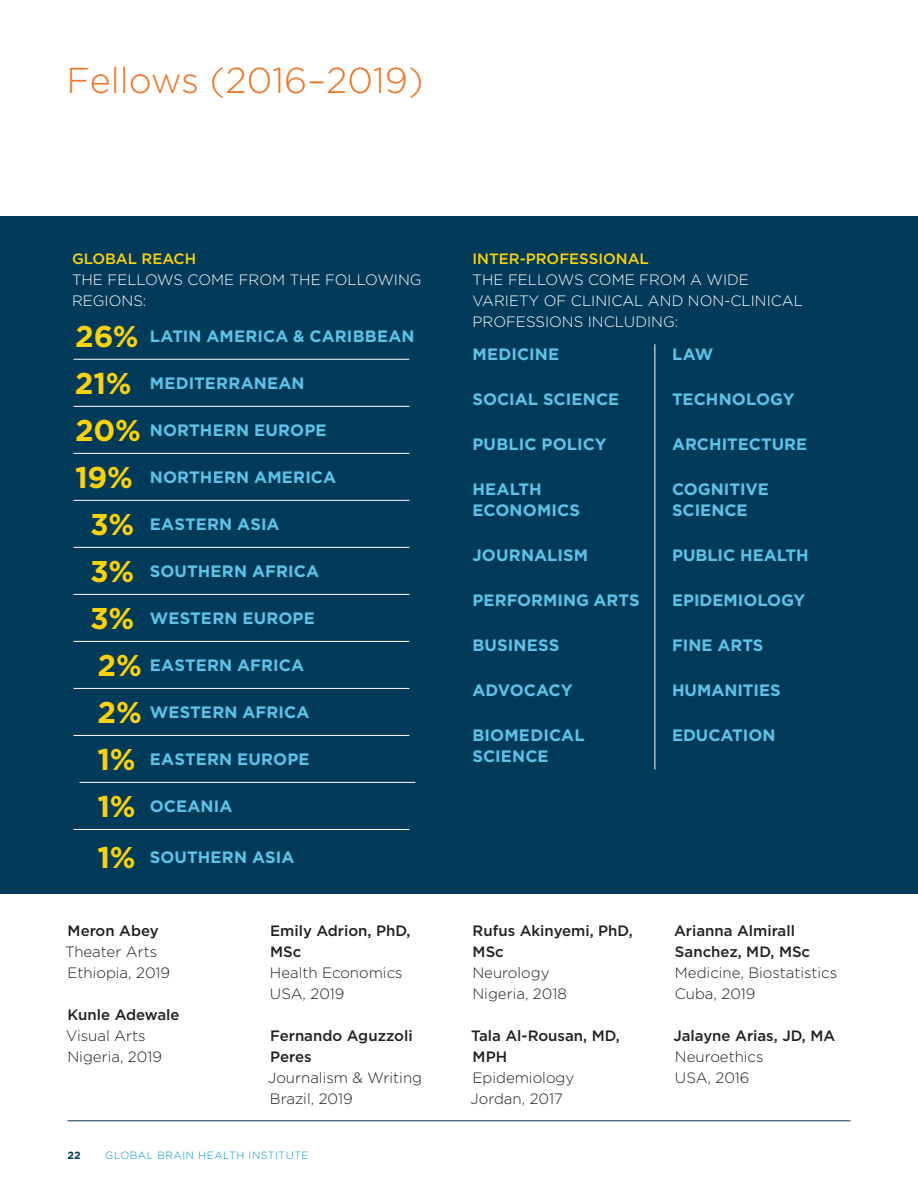
<style>
.page{position:relative;width:918px;height:1188px;background:#fff}
.page>*{position:absolute;margin:0;border:0;box-sizing:border-box;transform-origin:0 0}
.t1{font:300 36px "Gotham";letter-spacing:-.005em;color:#f07626}
.t2{font:700 30px "Gotham";color:#fed304}
.t3{font:700 16.5px/21px "Gotham";letter-spacing:.005em;color:#5cc4e8}
.BODY{font:300 15px/21px "Gotham";color:#231f20}
.BODY_HEADER{font:300 15px/21px "Gotham";color:#fff}
.BODY-2{font:500 15px/21px "Gotham";color:#231f20}
.t4{font:300 10.5px "Gotham";letter-spacing:.05em;color:#0094c8}
.t5{font:700 10.5px "Gotham";color:#023b5a}
.s1{font-weight:500;color:#fed304}
.s2{font-weight:500}
.s3{font-weight:300}
</style>
<div class="page">
<hr style="left:68px;top:1120px;width:782px;height:1px;background:#023b5a">
<div style="left:0;top:216px;width:918px;height:678px;background:#023b5a"></div>
<hr style="left:654px;top:344px;width:1px;height:426px;background:#fff">
<hr style="left:74px;top:594px;width:335px;height:1px;background:#fff">
<hr style="left:74px;top:547px;width:335px;height:1px;background:#fff">
<hr style="left:74px;top:500px;width:335px;height:1px;background:#fff">
<hr style="left:74px;top:453px;width:335px;height:1px;background:#fff">
<hr style="left:74px;top:406px;width:335px;height:1px;background:#fff">
<hr style="left:74px;top:359px;width:335px;height:1px;background:#fff">
<hr style="left:80px;top:782px;width:335px;height:1px;background:#fff">
<hr style="left:74px;top:735px;width:335px;height:1px;background:#fff">
<hr style="left:74px;top:829px;width:335px;height:1px;background:#fff">
<hr style="left:74px;top:688px;width:335px;height:1px;background:#fff">
<hr style="left:74px;top:641px;width:335px;height:1px;background:#fff">
<p class="t1" style="left:67px;top:57px;width:358px">Fellows (2016–2019)</p>
<p class="BODY_HEADER" style="left:72px;top:248px;width:351px"><span class="s1">GLOBAL REACH<br></span>THE FELLOWS COME FROM THE FOLLOWING<br>REGIONS:</p>
<p class="BODY_HEADER" style="left:472px;top:248px;width:332px"><span class="s1">INTER-PROFESSIONAL<br></span>THE FELLOWS COME FROM A WIDE<br>VARIETY OF CLINICAL AND NON-CLINICAL<br>PROFESSIONS INCLUDING:</p>
<p class="t3" style="left:472px;top:343px;width:88px">MEDICINE</p>
<p class="t3" style="left:472px;top:388px;width:148px">SOCIAL SCIENCE</p>
<p class="t3" style="left:472px;top:433px;width:136px">PUBLIC POLICY</p>
<p class="t3" style="left:472px;top:478px;width:109px">HEALTH<br>ECONOMICS</p>
<p class="t3" style="left:472px;top:544px;width:117px">JOURNALISM</p>
<p class="t3" style="left:472px;top:589px;width:169px">PERFORMING ARTS</p>
<p class="t3" style="left:472px;top:634px;width:88px">BUSINESS</p>
<p class="t3" style="left:472px;top:679px;width:102px">ADVOCACY</p>
<p class="t3" style="left:472px;top:724px;width:114px">BIOMEDICAL<br>SCIENCE</p>
<p class="t2" style="left:75px;top:317px;width:65px">26%</p>
<p class="t3" style="left:150px;top:325px;width:266px">LATIN AMERICA &amp; CARIBBEAN</p>
<p class="t3" style="left:672px;top:343px;width:43px">LAW</p>
<p class="t3" style="left:672px;top:388px;width:124px">TECHNOLOGY</p>
<p class="t3" style="left:672px;top:433px;width:137px">ARCHITECTURE</p>
<p class="t3" style="left:672px;top:478px;width:99px">COGNITIVE<br>SCIENCE</p>
<p class="t3" style="left:672px;top:544px;width:138px">PUBLIC HEALTH</p>
<p class="t3" style="left:672px;top:589px;width:135px">EPIDEMIOLOGY</p>
<p class="t3" style="left:672px;top:634px;width:93px">FINE ARTS</p>
<p class="t3" style="left:672px;top:679px;width:110px">HUMANITIES</p>
<p class="t3" style="left:672px;top:724px;width:105px">EDUCATION</p>
<p class="t2" style="left:75px;top:364px;width:58px">21%</p>
<p class="t3" style="left:150px;top:373px;width:156px">MEDITERRANEAN</p>
<p class="t2" style="left:75px;top:411px;width:68px">20%</p>
<p class="t3" style="left:150px;top:419px;width:178px">NORTHERN EUROPE</p>
<p class="t2" style="left:75px;top:458px;width:60px">19%</p>
<p class="t3" style="left:150px;top:466px;width:188px">NORTHERN AMERICA</p>
<p class="t2" style="left:90px;top:505px;width:46px">3%</p>
<p class="t3" style="left:150px;top:513px;width:131px">EASTERN ASIA</p>
<p class="t2" style="left:90px;top:552px;width:46px">3%</p>
<p class="t3" style="left:150px;top:560px;width:171px">SOUTHERN AFRICA</p>
<p class="t2" style="left:90px;top:599px;width:46px">3%</p>
<p class="t3" style="left:150px;top:607px;width:166px">WESTERN EUROPE</p>
<p class="t2" style="left:98px;top:646px;width:46px">2%</p>
<p class="t3" style="left:150px;top:655px;width:156px">EASTERN AFRICA</p>
<p class="t2" style="left:98px;top:693px;width:46px">2%</p>
<p class="t3" style="left:150px;top:702px;width:161px">WESTERN AFRICA</p>
<p class="t2" style="left:98px;top:740px;width:40px">1%</p>
<p class="t3" style="left:150px;top:749px;width:161px">EASTERN EUROPE</p>
<p class="t2" style="left:98px;top:787px;width:40px">1%</p>
<p class="t3" style="left:150px;top:796px;width:84px">OCEANIA</p>
<p class="t2" style="left:98px;top:838px;width:40px">1%</p>
<p class="t3" style="left:150px;top:846px;width:146px">SOUTHERN ASIA</p>
<p class="BODY" style="left:65px;top:920px;width:107px"><span class="s2">Meron Abey<br></span>Theater Arts<br>Ethiopia, 2019</p>
<p class="BODY" style="left:66px;top:1004px;width:115px"><span class="s2">Kunle Adewale<br></span>Visual Arts<br>Nigeria, 2019</p>
<p class="BODY" style="left:270px;top:920px;width:142px"><span class="s2">Emily Adrion, PhD,<br>MSc<br></span>Health Economics<br>USA, 2019</p>
<p class="BODY" style="left:268px;top:1025px;width:155px"><span class="s2">Fernando Aguzzoli<br>Peres<br></span>Journalism &amp; Writing<br>Brazil, 2019</p>
<p class="t5" style="left:68px;top:1148px;width:15px">22</p>
<p class="t4" style="left:105px;top:1148px;width:205px">GLOBAL BRAIN HEALTH INSTITUTE</p>
<p class="BODY-2" style="left:472px;top:920px;width:162px">Rufus Akinyemi, PhD,<br>MSc<br><span class="s3">Neurology<br>Nigeria, 2018</span></p>
<p class="BODY" style="left:471px;top:1025px;width:151px"><span class="s2">Tala Al-Rousan, MD,<br>MPH<br></span>Epidemiology<br>Jordan, 2017</p>
<p class="BODY" style="left:674px;top:920px;width:165px"><span class="s2">Arianna Almirall<br>Sanchez, MD, MSc<br></span>Medicine, Biostatistics<br>Cuba, 2019</p>
<p class="BODY" style="left:673px;top:1025px;width:163px"><span class="s2">Jalayne Arias, JD, MA<br></span>Neuroethics<br>USA, 2016</p>
</div>
